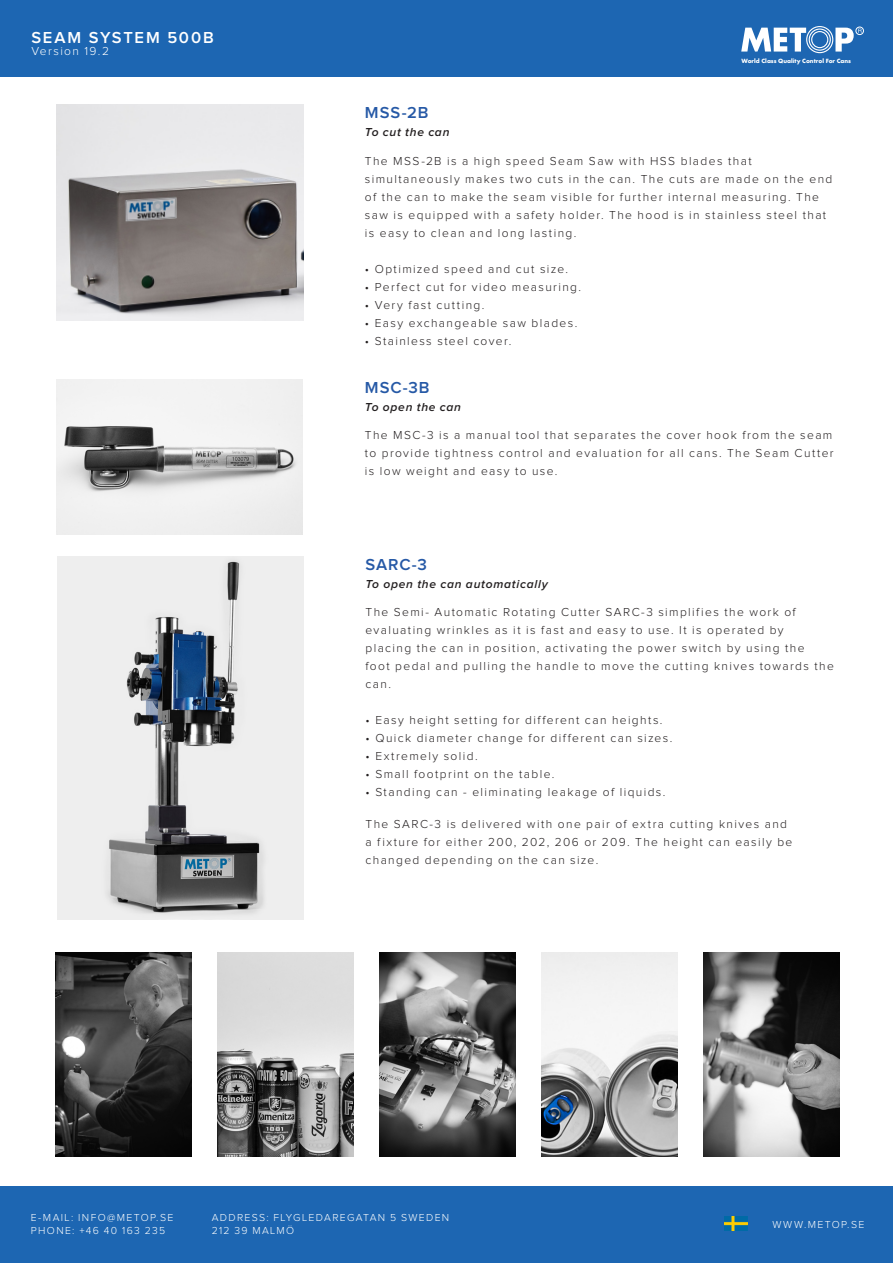
<style>
.page{position:relative;width:893px;height:1263px;background:#fff}
.page>*{position:absolute;margin:0;border:0;box-sizing:border-box;transform-origin:0 0}
.t1{font:600 16.5px "Proxima Nova";letter-spacing:.055em;color:#2659a6}
.t2{font:600 16.5px "Proxima Nova";letter-spacing:.11em;color:#fff}
.t3{font:300 12px/18px "Proxima Nova";letter-spacing:.115em;color:#231f20}
.t4{font:italic 600 12px "Proxima Nova";letter-spacing:.06em;color:#231f20}
.t5{font:300 12px "Proxima Nova";letter-spacing:.115em;color:#fff}
.t6{font:300 10.5px "Proxima Nova";letter-spacing:.13em;color:#fff}
.t7{font:700 5.55px "Futura";letter-spacing:.005em;color:#fff}
</style>
<div class="page">
<div style="left:0;top:1186px;width:893px;height:77px;background:#1d66b2"></div>
<img style="left:724px;top:1216px;width:24px;height:15px">
<img style="left:217px;top:953px;width:137px;height:204px">
<img style="left:56px;top:953px;width:136px;height:204px">
<img style="left:379px;top:953px;width:136px;height:204px">
<img style="left:541px;top:953px;width:136px;height:204px">
<img style="left:703px;top:953px;width:136px;height:204px">
<div style="left:0;top:0;width:893px;height:77px;background:#1d66b2"></div>
<div style="left:855px;top:27px;width:9px;height:8px;border:1px solid #fff;border-radius:50%"></div>
<svg style="left:741px;top:26px;width:121px;height:28px"></svg>
<img style="left:56px;top:380px;width:246px;height:154px">
<img style="left:57px;top:557px;width:247px;height:362px">
<img style="left:56px;top:105px;width:248px;height:215px">
<p class="t2" style="left:31px;top:30px;width:184px">SEAM SYSTEM 500B</p>
<p class="t5" style="left:31px;top:46px;width:79px">Version 19.2</p>
<p class="t7" style="left:741px;top:57px;width:111px">World Class Quality Control For Cans</p>
<p class="t1" style="left:365px;top:105px;width:65px">MSS-2B</p>
<p class="t4" style="left:365px;top:127px;width:86px">To cut the can</p>
<p class="t3" style="left:365px;top:152px;width:469px">The MSS-2B is a high speed Seam Saw with HSS blades that simultaneously makes two cuts in the can. The cuts are made on the end of the can to make the seam visible for further internal measuring. The saw is equipped with a safety holder. The hood is in stainless steel that is easy to clean and long lasting.</p>
<p class="t3" style="left:365px;top:260px;width:205px">• Optimized speed and cut size.</p>
<p class="t3" style="left:365px;top:278px;width:218px">• Perfect cut for video measuring.</p>
<p class="t3" style="left:365px;top:296px;width:121px">• Very fast cutting.</p>
<p class="t3" style="left:365px;top:314px;width:214px">• Easy exchangeable saw blades.</p>
<p class="t3" style="left:365px;top:332px;width:148px">• Stainless steel cover.</p>
<p class="t1" style="left:365px;top:380px;width:66px">MSC-3B</p>
<p class="t4" style="left:365px;top:401px;width:98px">To open the can</p>
<p class="t3" style="left:365px;top:427px;width:470px;text-align:justify">The MSC-3 is a manual tool that separates the cover hook from the seam to provide tightness control and evaluation for all cans. The Seam Cutter is low weight and easy to use.</p>
<p class="t1" style="left:366px;top:557px;width:63px">SARC-3</p>
<p class="t4" style="left:366px;top:578px;width:184px">To open the can automatically</p>
<p class="t3" style="left:366px;top:604px;width:470px">The Semi- Automatic Rotating Cutter SARC-3 simplifies the work of evaluating wrinkles as it is fast and easy to use. It is operated by<br>placing the can in position, activating the power switch by using the<br>foot pedal and pulling the handle to move the cutting knives towards the can.</p>
<p class="t3" style="left:366px;top:712px;width:299px">• Easy height setting for different can heights.</p>
<p class="t3" style="left:366px;top:730px;width:308px">• Quick diameter change for different can sizes.</p>
<p class="t3" style="left:366px;top:748px;width:114px">• Extremely solid.</p>
<p class="t3" style="left:366px;top:766px;width:190px">• Small footprint on the table.</p>
<p class="t3" style="left:366px;top:784px;width:301px">• Standing can - eliminating leakage of liquids.</p>
<p class="t3" style="left:366px;top:815px;width:428px">The SARC-3 is delivered with one pair of extra cutting knives and a fixture for either 200, 202, 206 or 209. The height can easily be changed depending on the can size.</p>
<p class="t6" style="left:31px;top:1213px;width:144px">E-MAIL: INFO@METOP.SE</p>
<p class="t6" style="left:212px;top:1213px;width:239px">ADDRESS: FLYGLEDAREGATAN 5 SWEDEN</p>
<p class="t6" style="left:212px;top:1226px;width:84px">212 39 MALMÖ</p>
<p class="t6" style="left:31px;top:1225px;width:136px">PHONE: +46 40 163 235</p>
<p class="t6" style="left:772px;top:1219px;width:93px">WWW.METOP.SE</p>
</div>
